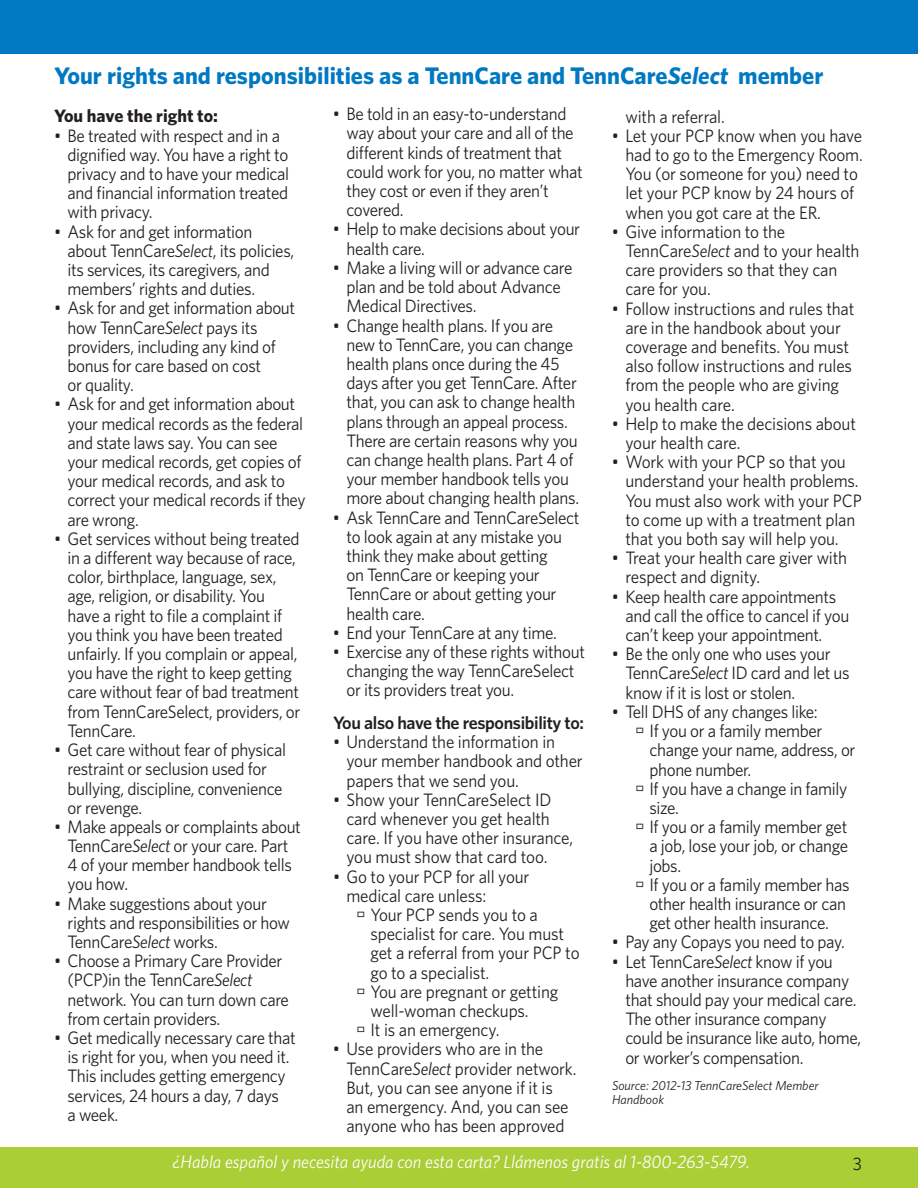
<style>
.page{position:relative;width:918px;height:1188px;background:#fff}
.page>*{position:absolute;margin:0;border:0;box-sizing:border-box;transform-origin:0 0}
.t1{font:700 24px "Whitney";color:#0079c2}
.t2{font:18px/19.2px "Whitney";letter-spacing:-.02em;color:#231f20;scale:.95 1}
.t3{font:italic 18px "Whitney";color:#fff}
.t4{font:600 18px "Whitney";letter-spacing:-.02em;color:#231f20}
.t5{font:700 18px "Whitney";color:#231f20}
.t6{font:18px "Whitney";letter-spacing:-.02em;color:#231f20}
.t7{font:italic 13.05px/13.5px "Whitney";color:#231f20}
.s1{font-style:italic}
</style>
<div class="page">
<div style="left:0;top:1148px;width:918px;height:40px;background:#aace36"></div>
<div style="left:0;top:0;width:918px;height:54px;background:#0079c2"></div>
<h1 class="t1" style="left:54px;top:60px;width:771px">Your rights and responsibilities as a TennCare and TennCare<span class="s1">Select</span> member</h1>
<p class="t5" style="left:54px;top:104px;width:166px">You have the right to:</p>
<p class="t2" style="left:67px;top:125px;width:235px;text-indent:-13px">• Be treated with respect and in a dignified way. You have a right to privacy and to have your medical and financial information treated with privacy.</p>
<p class="t2" style="left:67px;top:221px;width:240px;text-indent:-13px">• Ask for and get information about TennCare<span class="s1">Select</span>, its policies, its services, its caregivers, and members’ rights and duties.</p>
<p class="t2" style="left:67px;top:298px;width:241px;text-indent:-13px">• Ask for and get information about how TennCare<span class="s1">Select</span> pays its providers, including any kind of bonus for care based on cost<br>or quality.</p>
<p class="t2" style="left:68px;top:394px;width:252px;text-indent:-13px">• Ask for and get information about your medical records as the federal and state laws say. You can see your medical records, get copies of your medical records, and ask to correct your medical records if they are wrong.</p>
<p class="t2" style="left:68px;top:529px;width:247px;text-indent:-13px">• Get services without being treated in a different way because of race, color, birthplace, language, sex, age, religion, or disability. You have a right to file a complaint if you think you have been treated unfairly. If you complain or appeal, you have the right to keep getting care without fear of bad treatment from TennCareSelect, providers, or<br>TennCare.</p>
<p class="t2" style="left:68px;top:740px;width:232px;text-indent:-13px">• Get care without fear of physical restraint or seclusion used for bullying, discipline, convenience or revenge.</p>
<p class="t2" style="left:68px;top:817px;width:247px;text-indent:-13px">• Make appeals or complaints about<br>TennCare<span class="s1">Select</span> or your care. Part<br>4 of your member handbook tells you how.</p>
<p class="t2" style="left:68px;top:893px;width:236px;text-indent:-13px">• Make suggestions about your rights and responsibilities or how<br>TennCare<span class="s1">Select</span> works.</p>
<p class="t2" style="left:68px;top:951px;width:235px;text-indent:-13px">• Choose a Primary Care Provider (PCP)in the TennCare<span class="s1">Select </span>network. You can turn down care from certain providers.</p>
<p class="t2" style="left:68px;top:1028px;width:242px;text-indent:-13px">• Get medically necessary care that is right for you, when you need it.<br>This includes getting emergency services, 24 hours a day, 7 days<br>a week.</p>
<p class="t2" style="left:346px;top:104px;width:250px;text-indent:-13px">• Be told in an easy-to-understand way about your care and all of the different kinds of treatment that could work for you, no matter what they cost or even if they aren’t covered.</p>
<p class="t2" style="left:346px;top:219px;width:247px;text-indent:-13px">• Help to make decisions about your health care.</p>
<p class="t2" style="left:346px;top:258px;width:239px;text-indent:-13px">• Make a living will or advance care plan and be told about Advance<br>Medical Directives.</p>
<p class="t2" style="left:346px;top:315px;width:246px;text-indent:-13px">• Change health plans. If you are new to TennCare, you can change health plans once during the 45 days after you get TennCare. After that, you can ask to change health plans through an appeal process.<br>There are certain reasons why you can change health plans. Part 4 of your member handbook tells you more about changing health plans.</p>
<p class="t2" style="left:346px;top:507px;width:247px;text-indent:-13px">• Ask TennCare and TennCareSelect to look again at any mistake you think they make about getting<br>on TennCare or keeping your<br>TennCare or about getting your health care.</p>
<p class="t2" style="left:333px;top:623px;width:237px">• End your TennCare at any time.</p>
<p class="t2" style="left:346px;top:642px;width:253px;text-indent:-13px">• Exercise any of these rights without changing the way TennCareSelect or its providers treat you.</p>
<p class="t4" style="left:333px;top:711px;width:253px">You also have the responsibility to:</p>
<p class="t2" style="left:346px;top:732px;width:250px;text-indent:-13px">• Understand the information in your member handbook and other papers that we send you.</p>
<p class="t2" style="left:346px;top:789px;width:240px;text-indent:-13px">• Show your TennCareSelect ID card whenever you get health care. If you have other insurance, you must show that card too.</p>
<p class="t2" style="left:346px;top:866px;width:194px;text-indent:-13px">• Go to your PCP for all your medical care unless:</p>
<p class="t2" style="left:370px;top:905px;width:222px">Your PCP sends you to a specialist for care. You must get a referral from your PCP to go to a specialist.<br>You are pregnant or getting well-woman checkups.<br>It is an emergency.</p>
<p class="t2" style="left:346px;top:1039px;width:244px;text-indent:-13px">• Use providers who are in the<br>TennCare<span class="s1">Select</span> provider network.<br>But, you can see anyone if it is<br>an emergency. And, you can see anyone who has been approved</p>
<p class="t2" style="left:625px;top:106px;width:106px">with a referral.</p>
<p class="t2" style="left:625px;top:125px;width:251px;text-indent:-13px">• Let your PCP know when you have had to go to the Emergency Room.<br>You (or someone for you) need to let your PCP know by 24 hours of when you got care at the ER.</p>
<p class="t2" style="left:625px;top:221px;width:248px;text-indent:-13px">• Give information to the<br>TennCare<span class="s1">Select</span> and to your health care providers so that they can care for you.</p>
<p class="t2" style="left:625px;top:298px;width:243px;text-indent:-13px">• Follow instructions and rules that are in the handbook about your coverage and benefits. You must also follow instructions and rules from the people who are giving you health care.</p>
<p class="t2" style="left:625px;top:414px;width:244px;text-indent:-13px">• Help to make the decisions about your health care.</p>
<p class="t2" style="left:625px;top:452px;width:250px;text-indent:-13px">• Work with your PCP so that you understand your health problems.<br>You must also work with your PCP to come up with a treatment plan that you both say will help you.</p>
<p class="t2" style="left:625px;top:548px;width:235px;text-indent:-13px">• Treat your health care giver with respect and dignity.</p>
<p class="t2" style="left:625px;top:586px;width:237px;text-indent:-13px">• Keep health care appointments and call the office to cancel if you can’t keep your appointment.</p>
<p class="t2" style="left:625px;top:644px;width:238px;text-indent:-13px">• Be the only one who uses your<br>TennCare<span class="s1">Select</span> ID card and let us know if it is lost or stolen.</p>
<p class="t2" style="left:649px;top:702px;width:218px;text-indent:-37px">• Tell DHS of any changes like:<br>If you or a family member change your name, address, or phone number.<br>If you have a change in family size.<br>If you or a family member get a job, lose your job, or change jobs.<br>If you or a family member has other health insurance or can get other health insurance.</p>
<p class="t2" style="left:612px;top:932px;width:247px">• Pay any Copays you need to pay.</p>
<p class="t2" style="left:625px;top:951px;width:250px;text-indent:-13px">• Let TennCare<span class="s1">Select</span> know if you have another insurance company that should pay your medical care.<br>The other insurance company could be insurance like auto, home, or worker’s compensation.</p>
<p class="t7" style="left:612px;top:1079px;width:208px">Source: 2012-13 TennCareSelect Member<br>Handbook</p>
<p class="t3" style="left:173px;top:1150px;width:579px">¿Habla español y necesita ayuda con esta carta? Llámenos gratis al 1-800-263-5479.</p>
<p class="t6" style="left:853px;top:1152px;width:11px">3</p>
</div>
